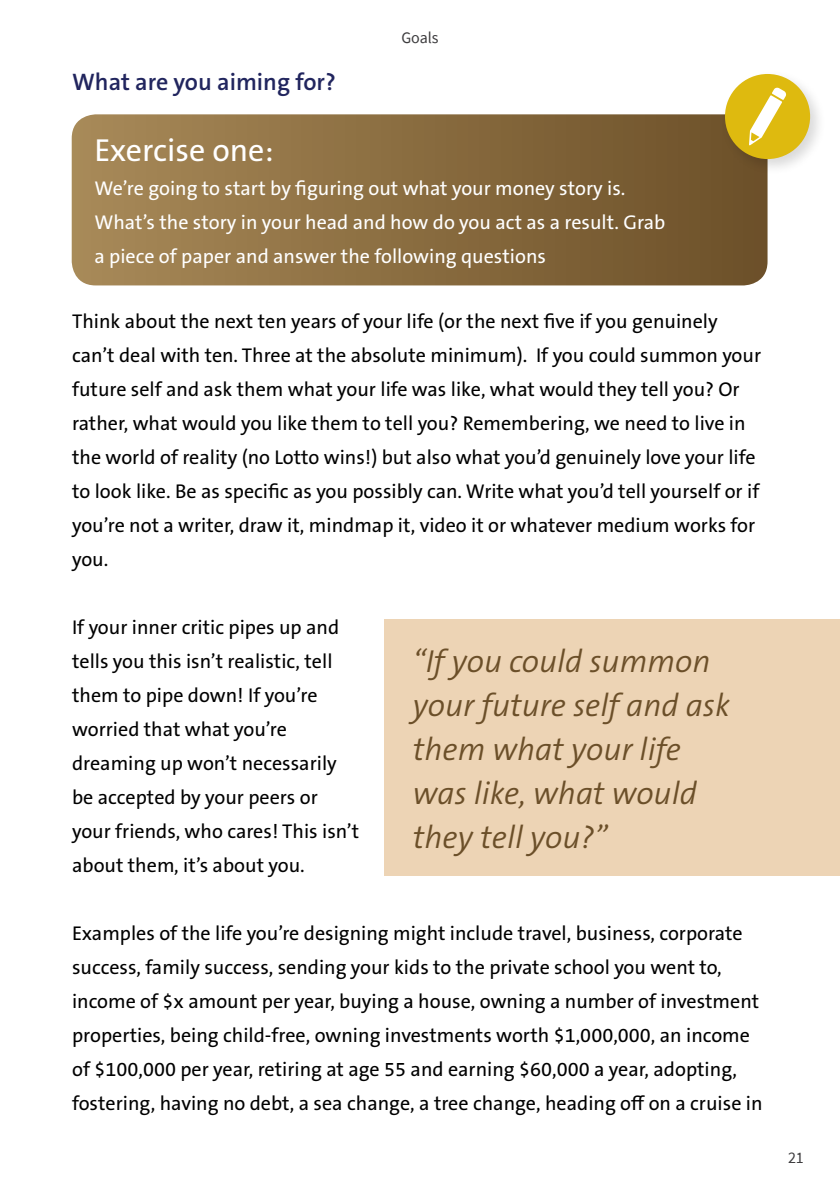
<style>
.page{position:relative;width:840px;height:1191px;background:#fff}
.page>*{position:absolute;margin:0;border:0;box-sizing:border-box;transform-origin:0 0}
.t1{font:italic 300 32px/44px "The Sans B W4";color:#6b4f29}
.t2{font:32px "The Sans B W5 Plain";color:#fff}
.t3{font:600 24px "The Sans B W6";color:#21255e}
.t4{font:20px/34px "The Sans B W5 Plain";color:#000}
.t5{font:20px/34px "The Sans B W5 Plain";color:#fff}
.t6{font:16px "Source Sans Pro";color:#3d3c3e}
</style>
<div class="page">
<svg style="left:72px;top:114px;width:695px;height:171px;background:#8a6d41"></svg>
<div style="left:384px;top:619px;width:379px;height:257px;background:#edd4b5"></div>
<div style="left:763px;top:619px;width:76px;height:257px;background:#edd4b5"></div>
<div style="left:719px;top:69px;width:106px;height:106px;background:#000;opacity:.15"></div>
<div style="left:724px;top:74px;width:85px;height:85px;background:#deba0f;border-radius:50%"></div>
<svg style="left:749px;top:87px;width:37px;height:58px"></svg>
<p class="t3" style="left:72px;top:66px;width:265px">What are you aiming for?</p>
<p class="t6" style="left:401px;top:28px;width:39px">Goals</p>
<h1 class="t2" style="left:94px;top:129px;width:181px">Exercise one:</h1>
<p class="t5" style="left:94px;top:171px;width:572px">We’re going to start by figuring out what your money story is.<br>What’s the story in your head and how do you act as a result. Grab a piece of paper and answer the following questions</p>
<p class="t4" style="left:72px;top:304px;width:690px">Think about the next ten years of your life (or the next five if you genuinely can’t deal with ten. Three at the absolute minimum). If you could summon your future self and ask them what your life was like, what would they tell you? Or rather, what would you like them to tell you? Remembering, we need to live in the world of reality (no Lotto wins!) but also what you’d genuinely love your life to look like. Be as specific as you possibly can. Write what you’d tell yourself or if you’re not a writer, draw it, mindmap it, video it or whatever medium works for you.</p>
<p class="t4" style="left:72px;top:610px;width:288px">If your inner critic pipes up and tells you this isn’t realistic, tell them to pipe down! If you’re worried that what you’re dreaming up won’t necessarily be accepted by your peers or your friends, who cares! This isn’t about them, it’s about you.</p>
<h1 class="t1" style="left:412px;top:639px;width:318px">“If you could summon your future self and ask them what your life was like, what would they tell you?”</h1>
<p class="t4" style="left:72px;top:916px;width:691px">Examples of the life you’re designing might include travel, business, corporate success, family success, sending your kids to the private school you went to, income of $x amount per year, buying a house, owning a number of investment properties, being child-free, owning investments worth $1,000,000, an income of $100,000 per year, retiring at age 55 and earning $60,000 a year, adopting, fostering, having no debt, a sea change, a tree change, heading off on a cruise in</p>
<p class="t6" style="left:787px;top:1147px;width:17px">21</p>
</div>
